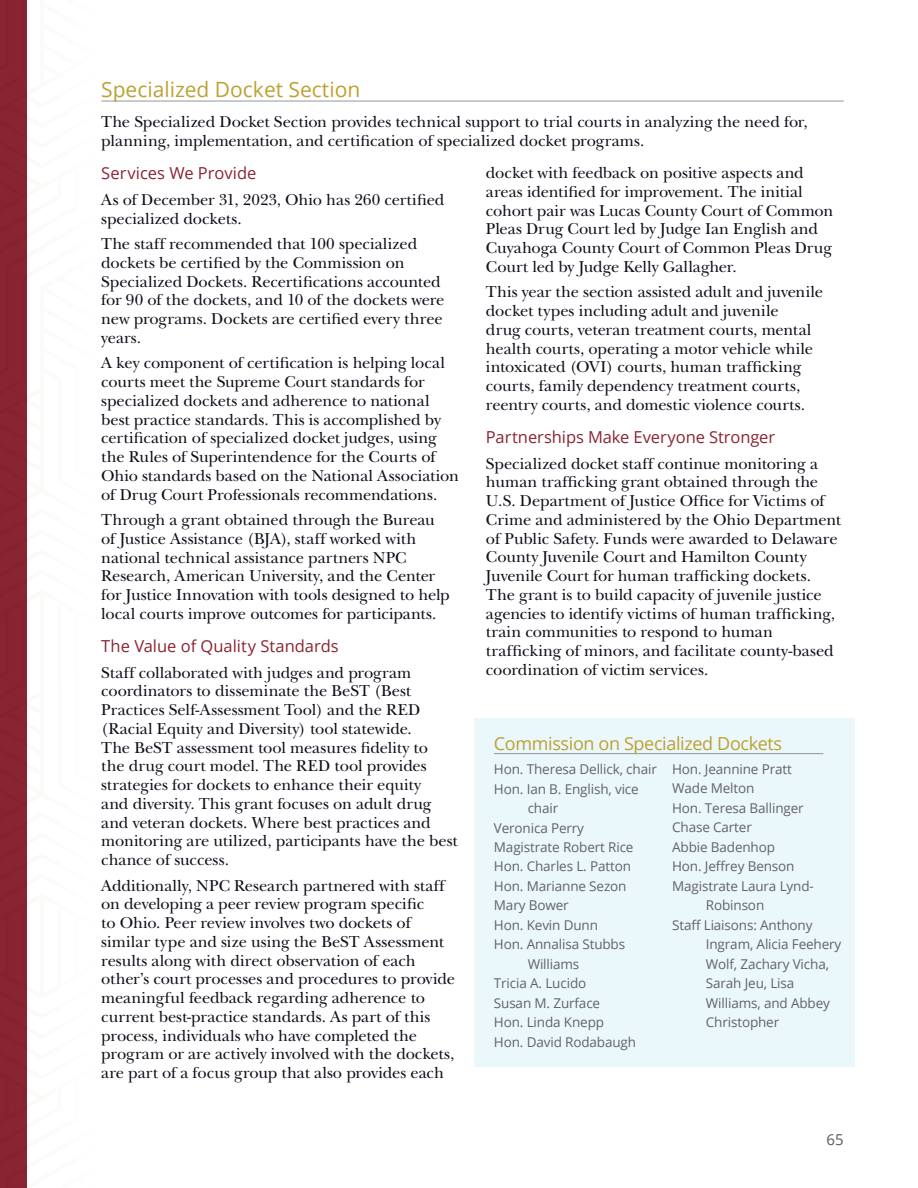
<style>
.page{position:relative;width:918px;height:1188px;background:#fff}
.page>*{position:absolute;margin:0;border:0;box-sizing:border-box;transform-origin:0 0}
.t1{font:21px "Open Sans";color:#bda132}
.t2{font:18px "Open Sans";letter-spacing:-.02em;color:#bda132}
.t3{font:16.5px/18.8px "New Baskerville Std";letter-spacing:-.005em;color:#0e101a}
.t4{font:16.5px "Open Sans";letter-spacing:-.005em;color:#892432}
.t5{font:15px "Open Sans";color:#58595b}
.t6{font:13.5px "Open Sans";letter-spacing:-.01em;color:#636466}
</style>
<div class="page">
<svg style="left:0;top:0;width:135px;height:1188px"></svg>
<hr style="left:101px;top:101px;width:743px;height:1px;background:#939598">
<div style="left:475px;top:718px;width:380px;height:349px;background:#eaf7fb"></div>
<hr style="left:494px;top:753px;width:329px;height:1px;background:#939598">
<p class="t1" style="left:101px;top:75px;width:261px">Specialized Docket Section</p>
<p class="t3" style="left:101px;top:113px;width:708px">The Specialized Docket Section provides technical support to trial courts in analyzing the need for, planning, implementation, and certification of specialized docket programs.</p>
<p class="t4" style="left:101px;top:162px;width:157px">Services We Provide</p>
<p class="t3" style="left:101px;top:190px;width:345px">As of December 31, 2023, Ohio has 260 certified specialized dockets.</p>
<p class="t3" style="left:101px;top:235px;width:345px">The staff recommended that 100 specialized dockets be certified by the Commission on Specialized Dockets. Recertifications accounted for 90 of the dockets, and 10 of the dockets were new programs. Dockets are certified every three years.</p>
<p class="t3" style="left:101px;top:354px;width:359px">A key component of certification is helping local courts meet the Supreme Court standards for specialized dockets and adherence to national best practice standards. This is accomplished by certification of specialized docket judges, using the Rules of Superintendence for the Courts of Ohio standards based on the National Association of Drug Court Professionals recommendations.</p>
<p class="t3" style="left:101px;top:511px;width:350px">Through a grant obtained through the Bureau of Justice Assistance (BJA), staff worked with national technical assistance partners NPC Research, American University, and the Center for Justice Innovation with tools designed to help local courts improve outcomes for participants.</p>
<p class="t4" style="left:101px;top:635px;width:239px">The Value of Quality Standards</p>
<p class="t3" style="left:101px;top:663px;width:358px">Staff collaborated with judges and program coordinators to disseminate the BeST (Best Practices Self-Assessment Tool) and the RED (Racial Equity and Diversity) tool statewide.<br>The BeST assessment tool measures fidelity to<br>the drug court model. The RED tool provides strategies for dockets to enhance their equity<br>and diversity. This grant focuses on adult drug and veteran dockets. Where best practices and monitoring are utilized, participants have the best chance of success.</p>
<p class="t3" style="left:101px;top:876px;width:355px">Additionally, NPC Research partnered with staff on developing a peer review program specific<br>to Ohio. Peer review involves two dockets of similar type and size using the BeST Assessment results along with direct observation of each other’s court processes and procedures to provide meaningful feedback regarding adherence to current best-practice standards. As part of this process, individuals who have completed the program or are actively involved with the dockets, are part of a focus group that also provides each</p>
<p class="t3" style="left:486px;top:164px;width:349px">docket with feedback on positive aspects and areas identified for improvement. The initial cohort pair was Lucas County Court of Common Pleas Drug Court led by Judge Ian English and Cuyahoga County Court of Common Pleas Drug Court led by Judge Kelly Gallagher.</p>
<p class="t3" style="left:486px;top:283px;width:339px">This year the section assisted adult and juvenile docket types including adult and juvenile<br>drug courts, veteran treatment courts, mental health courts, operating a motor vehicle while intoxicated (OVI) courts, human trafficking courts, family dependency treatment courts, reentry courts, and domestic violence courts.</p>
<p class="t4" style="left:486px;top:426px;width:291px">Partnerships Make Everyone Stronger</p>
<p class="t3" style="left:486px;top:454px;width:357px">Specialized docket staff continue monitoring a human trafficking grant obtained through the U.S. Department of Justice Office for Victims of Crime and administered by the Ohio Department of Public Safety. Funds were awarded to Delaware County Juvenile Court and Hamilton County Juvenile Court for human trafficking dockets.<br>The grant is to build capacity of juvenile justice agencies to identify victims of human trafficking, train communities to respond to human trafficking of minors, and facilitate county-based coordination of victim services.</p>
<p class="t2" style="left:494px;top:731px;width:290px">Commission on Specialized Dockets</p>
<p class="t6" style="left:494px;top:760px;width:164px">Hon. Theresa Dellick, chair</p>
<p class="t6" style="left:494px;top:779px;width:146px">Hon. Ian B. English, vice</p>
<p class="t6" style="left:528px;top:799px;width:32px">chair</p>
<p class="t6" style="left:494px;top:818px;width:92px">Veronica Perry</p>
<p class="t6" style="left:494px;top:838px;width:141px">Magistrate Robert Rice</p>
<p class="t6" style="left:494px;top:857px;width:139px">Hon. Charles L. Patton</p>
<p class="t6" style="left:494px;top:877px;width:134px">Hon. Marianne Sezon</p>
<p class="t6" style="left:494px;top:896px;width:76px">Mary Bower</p>
<p class="t6" style="left:494px;top:916px;width:106px">Hon. Kevin Dunn</p>
<p class="t6" style="left:494px;top:935px;width:133px">Hon. Annalisa Stubbs</p>
<p class="t6" style="left:528px;top:955px;width:53px">Williams</p>
<p class="t6" style="left:494px;top:974px;width:94px">Tricia A. Lucido</p>
<p class="t6" style="left:494px;top:994px;width:108px">Susan M. Zurface</p>
<p class="t6" style="left:494px;top:1013px;width:112px">Hon. Linda Knepp</p>
<p class="t6" style="left:494px;top:1033px;width:144px">Hon. David Rodabaugh</p>
<p class="t6" style="left:672px;top:760px;width:121px">Hon. Jeannine Pratt</p>
<p class="t6" style="left:672px;top:779px;width:84px">Wade Melton</p>
<p class="t6" style="left:672px;top:799px;width:133px">Hon. Teresa Ballinger</p>
<p class="t6" style="left:672px;top:818px;width:81px">Chase Carter</p>
<p class="t6" style="left:672px;top:838px;width:104px">Abbie Badenhop</p>
<p class="t6" style="left:672px;top:857px;width:124px">Hon. Jeffrey Benson</p>
<p class="t6" style="left:672px;top:877px;width:143px">Magistrate Laura Lynd-</p>
<p class="t6" style="left:706px;top:896px;width:60px">Robinson</p>
<p class="t6" style="left:672px;top:916px;width:142px">Staff Liaisons: Anthony</p>
<p class="t6" style="left:706px;top:935px;width:137px">Ingram, Alicia Feehery</p>
<p class="t6" style="left:706px;top:955px;width:125px">Wolf, Zachary Vicha,</p>
<p class="t6" style="left:706px;top:974px;width:90px">Sarah Jeu, Lisa</p>
<p class="t6" style="left:706px;top:994px;width:126px">Williams, and Abbey</p>
<p class="t6" style="left:706px;top:1013px;width:75px">Christopher</p>
<p class="t5" style="left:827px;top:1129px;width:19px">65</p>
</div>
